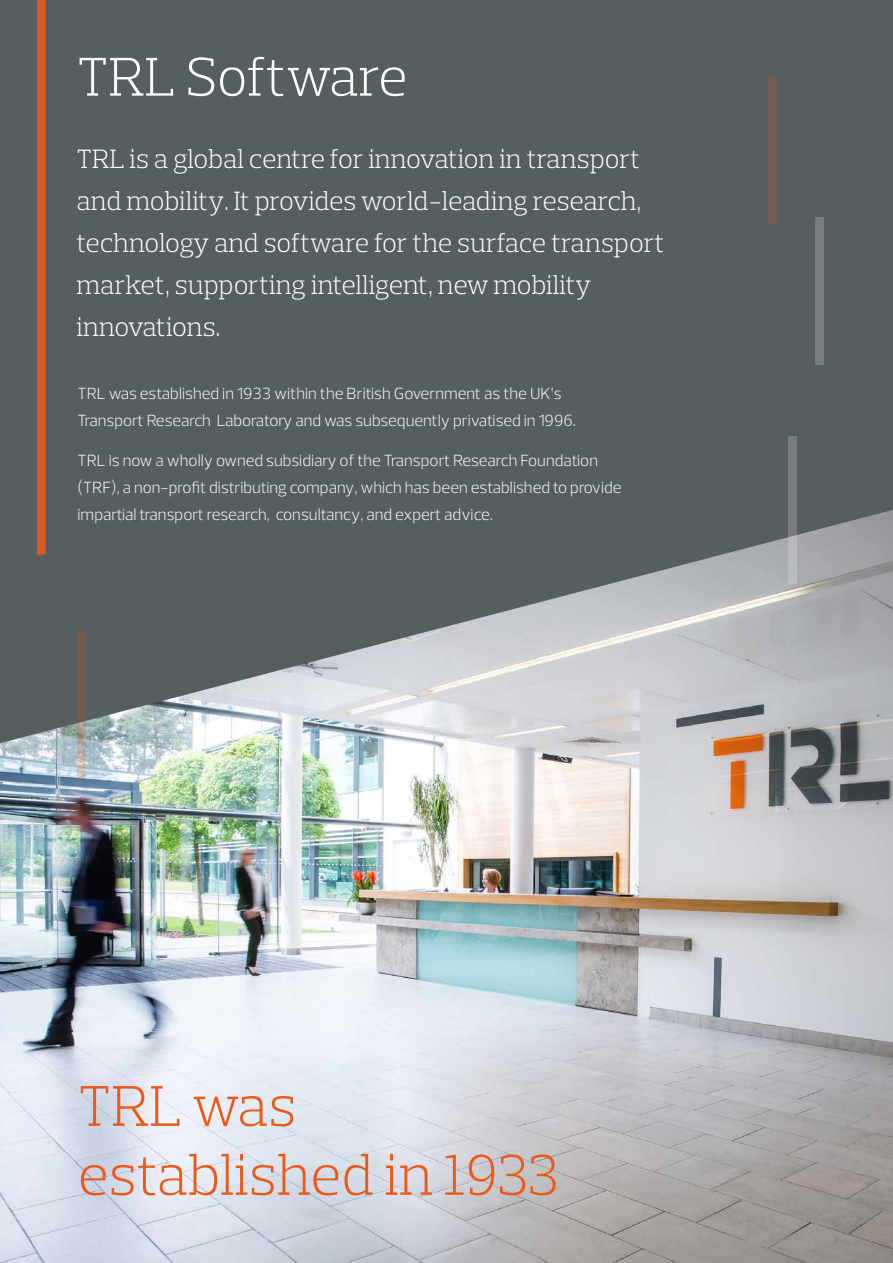
<style>
.page{position:relative;width:893px;height:1263px;background:#fff}
.page>*{position:absolute;margin:0;border:0;box-sizing:border-box;transform-origin:0 0}
.t1{font:300 58.5px/69px "Prelo Slab";color:#ea5b18}
.t2{font:300 55.5px "Prelo Slab";color:#fff}
.t3{font:300 27px/42px "Prelo Slab";letter-spacing:-.01em;color:#fff}
.t4{font:300 16.5px/27px "Prelo";color:#fff}
</style>
<div class="page">
<div style="left:0;top:0;width:893px;height:510px;background:#565e60"></div>
<svg style="left:37px;top:0;width:9px;height:510px;background:#d25b22"></svg>
<img style="left:0;top:510px;width:893px;height:753px">
<svg style="left:789px;top:436px;width:8px;height:148px"></svg>
<div style="left:815px;top:217px;width:9px;height:147px;background:#777d7f"></div>
<div style="left:768px;top:77px;width:9px;height:147px;background:#735d51"></div>
<svg style="left:78px;top:631px;width:8px;height:148px"></svg>
<h2 class="t2" style="left:77px;top:43px;width:332px">TRL Software</h2>
<h3 class="t3" style="left:77px;top:138px;width:590px">TRL is a global centre for innovation in transport and mobility. It provides world-leading research, technology and software for the surface transport market, supporting intelligent, new mobility innovations.</h3>
<p class="t4" style="left:78px;top:380px;width:500px">TRL was established in 1933 within the British Government as the UK’s<br>Transport Research Laboratory and was subsequently privatised in 1996.</p>
<p class="t4" style="left:78px;top:447px;width:545px">TRL is now a wholly owned subsidiary of the Transport Research Foundation (TRF), a non-profit distributing company, which has been established to provide impartial transport research, consultancy, and expert advice.</p>
<h1 class="t1" style="left:78px;top:1071px;width:482px">TRL was established in 1933</h1>
</div>
